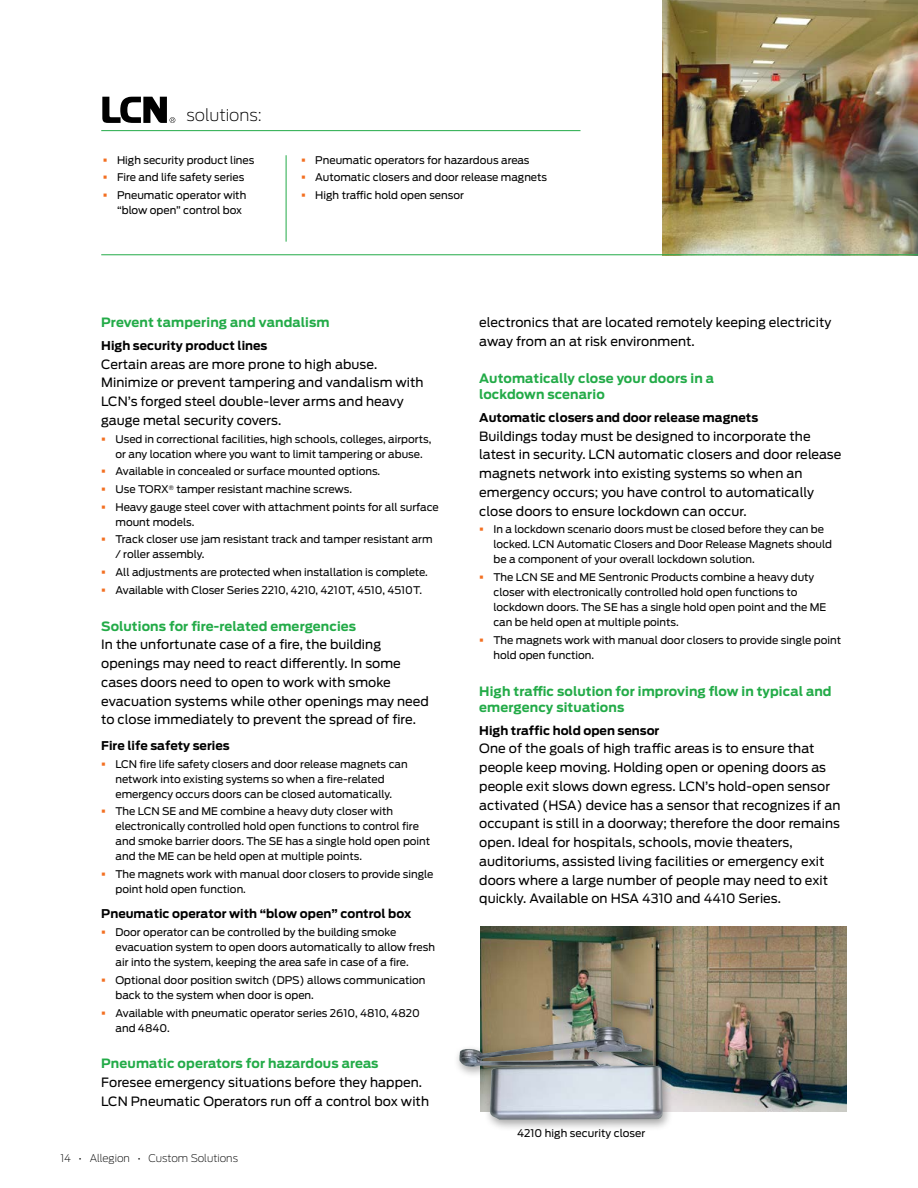
<style>
.page{position:relative;width:918px;height:1188px;background:#fff}
.page>*{position:absolute;margin:0;border:0;box-sizing:border-box;transform-origin:0 0}
.t1{font:200 16.5px "Antenna";color:#000}
.t2{font:12.75px/18.8px "Antenna";letter-spacing:.005em;color:#000}
.t3{font:700 12.75px/16.5px "Antenna";letter-spacing:.01em;color:#23ab48}
.t4{font:700 12px "Antenna";color:#000}
.t5{font:10.5px/15px "Antenna";color:#000}
.t6{font:200 10.5px "Antenna";color:#000}
.s1{color:#f36f21}
</style>
<div class="page">
<img style="left:663px;top:0;width:255px;height:254px">
<svg style="left:102px;top:97px;width:73px;height:26px"></svg>
<hr style="left:101px;top:254px;width:817px;height:1px;background:#23ab48">
<hr style="left:101px;top:130px;width:479px;height:1px;background:#23ab48">
<img style="left:481px;top:927px;width:365px;height:185px">
<hr style="left:286px;top:155px;width:1px;height:87px;background:#23ab48">
<div style="left:453px;top:1022px;width:220px;height:110px;background:#000;opacity:.35"></div>
<img style="left:459px;top:1027px;width:204px;height:93px">
<h1 class="t1" style="left:186px;top:106px;width:77px">solutions:</h1>
<p class="t5" style="left:103px;top:152px;width:153px"><span class="s1">▪</span> High security product lines</p>
<p class="t5" style="left:103px;top:170px;width:143px"><span class="s1">▪</span> Fire and life safety series</p>
<p class="t5" style="left:117px;top:188px;width:131px;text-indent:-14px"><span class="s1">▪</span> Pneumatic operator with “blow open” control box</p>
<p class="t5" style="left:301px;top:152px;width:230px"><span class="s1">▪</span> Pneumatic operators for hazardous areas</p>
<p class="t5" style="left:301px;top:170px;width:248px"><span class="s1">▪</span> Automatic closers and door release magnets</p>
<p class="t5" style="left:301px;top:188px;width:165px"><span class="s1">▪</span> High traffic hold open sensor</p>
<p class="t3" style="left:101px;top:315px;width:230px">Prevent tampering and vandalism</p>
<p class="t4" style="left:101px;top:338px;width:168px">High security product lines</p>
<p class="t2" style="left:101px;top:355px;width:324px">Certain areas are more prone to high abuse.<br>Minimize or prevent tampering and vandalism with LCN’s forged steel double-lever arms and heavy gauge metal security covers.</p>
<p class="t5" style="left:101px;top:431px;width:332px;text-align:center"><span class="s1">▪</span> Used in correctional facilities, high schools, colleges, airports, or any location where you want to limit tampering or abuse.</p>
<p class="t5" style="left:101px;top:464px;width:281px"><span class="s1">▪</span> Available in concealed or surface mounted options.</p>
<p class="t5" style="left:101px;top:482px;width:252px"><span class="s1">▪</span> Use TORX<sup>®</sup> tamper resistant machine screws.</p>
<p class="t5" style="left:115px;top:499px;width:325px;text-indent:-14px"><span class="s1">▪</span> Heavy gauge steel cover with attachment points for all surface mount models.</p>
<p class="t5" style="left:115px;top:532px;width:319px;text-indent:-14px"><span class="s1">▪</span> Track closer use jam resistant track and tamper resistant arm / roller assembly.</p>
<p class="t5" style="left:101px;top:565px;width:328px"><span class="s1">▪</span> All adjustments are protected when installation is complete.</p>
<p class="t5" style="left:101px;top:583px;width:322px"><span class="s1">▪</span> Available with Closer Series 2210, 4210, 4210T, 4510, 4510T.</p>
<p class="t3" style="left:101px;top:618px;width:257px">Solutions for fire-related emergencies</p>
<p class="t2" style="left:101px;top:635px;width:329px">In the unfortunate case of a fire, the building openings may need to react differently. In some cases doors need to open to work with smoke evacuation systems while other openings may need to close immediately to prevent the spread of fire.</p>
<p class="t4" style="left:101px;top:738px;width:130px">Fire life safety series</p>
<p class="t5" style="left:115px;top:756px;width:294px;text-indent:-14px"><span class="s1">▪</span> LCN fire life safety closers and door release magnets can network into existing systems so when a fire-related emergency occurs doors can be closed automatically.</p>
<p class="t5" style="left:115px;top:804px;width:316px;text-indent:-14px"><span class="s1">▪</span> The LCN SE and ME combine a heavy duty closer with electronically controlled hold open functions to control fire and smoke barrier doors. The SE has a single hold open point and the ME can be held open at multiple points.</p>
<p class="t5" style="left:115px;top:867px;width:319px;text-indent:-14px"><span class="s1">▪</span> The magnets work with manual door closers to provide single point hold open function.</p>
<p class="t4" style="left:101px;top:907px;width:312px">Pneumatic operator with “blow open” control box</p>
<p class="t5" style="left:115px;top:925px;width:321px;text-indent:-14px"><span class="s1">▪</span> Door operator can be controlled by the building smoke evacuation system to open doors automatically to allow fresh air into the system, keeping the area safe in case of a fire.</p>
<p class="t5" style="left:115px;top:973px;width:311px;text-indent:-14px"><span class="s1">▪</span> Optional door position switch (DPS) allows communication back to the system when door is open.</p>
<p class="t5" style="left:115px;top:1005px;width:306px;text-indent:-14px"><span class="s1">▪</span> Available with pneumatic operator series 2610, 4810, 4820 and 4840.</p>
<p class="t3" style="left:101px;top:1055px;width:279px">Pneumatic operators for hazardous areas</p>
<p class="t2" style="left:101px;top:1073px;width:329px">Foresee emergency situations before they happen.<br>LCN Pneumatic Operators run off a control box with</p>
<p class="t6" style="left:60px;top:1152px;width:179px">14 • Allegion • Custom Solutions</p>
<p class="t2" style="left:479px;top:314px;width:354px">electronics that are located remotely keeping electricity away from an at risk environment.</p>
<p class="t3" style="left:479px;top:370px;width:236px">Automatically close your doors in a lockdown scenario</p>
<p class="t4" style="left:479px;top:410px;width:280px">Automatic closers and door release magnets</p>
<p class="t2" style="left:479px;top:427px;width:364px">Buildings today must be designed to incorporate the latest in security. LCN automatic closers and door release magnets network into existing systems so when an emergency occurs; you have control to automatically close doors to ensure lockdown can occur.</p>
<p class="t5" style="left:493px;top:522px;width:340px;text-indent:-14px"><span class="s1">▪</span> In a lockdown scenario doors must be closed before they can be locked. LCN Automatic Closers and Door Release Magnets should be a component of your overall lockdown solution.</p>
<p class="t5" style="left:493px;top:570px;width:334px;text-indent:-14px"><span class="s1">▪</span> The LCN SE and ME Sentronic Products combine a heavy duty closer with electronically controlled hold open functions to lockdown doors. The SE has a single hold open point and the ME can be held open at multiple points.</p>
<p class="t5" style="left:493px;top:633px;width:349px;text-indent:-14px"><span class="s1">▪</span> The magnets work with manual door closers to provide single point hold open function.</p>
<p class="t3" style="left:479px;top:683px;width:354px">High traffic solution for improving flow in typical and emergency situations</p>
<p class="t4" style="left:479px;top:723px;width:182px">High traffic hold open sensor</p>
<p class="t2" style="left:479px;top:739px;width:363px">One of the goals of high traffic areas is to ensure that people keep moving. Holding open or opening doors as people exit slows down egress. LCN’s hold-open sensor activated (HSA) device has a sensor that recognizes if an occupant is still in a doorway; therefore the door remains open. Ideal for hospitals, schools, movie theaters, auditoriums, assisted living facilities or emergency exit doors where a large number of people may need to exit quickly. Available on HSA 4310 and 4410 Series.</p>
<p class="t5" style="left:517px;top:1125px;width:130px">4210 high security closer</p>
</div>
